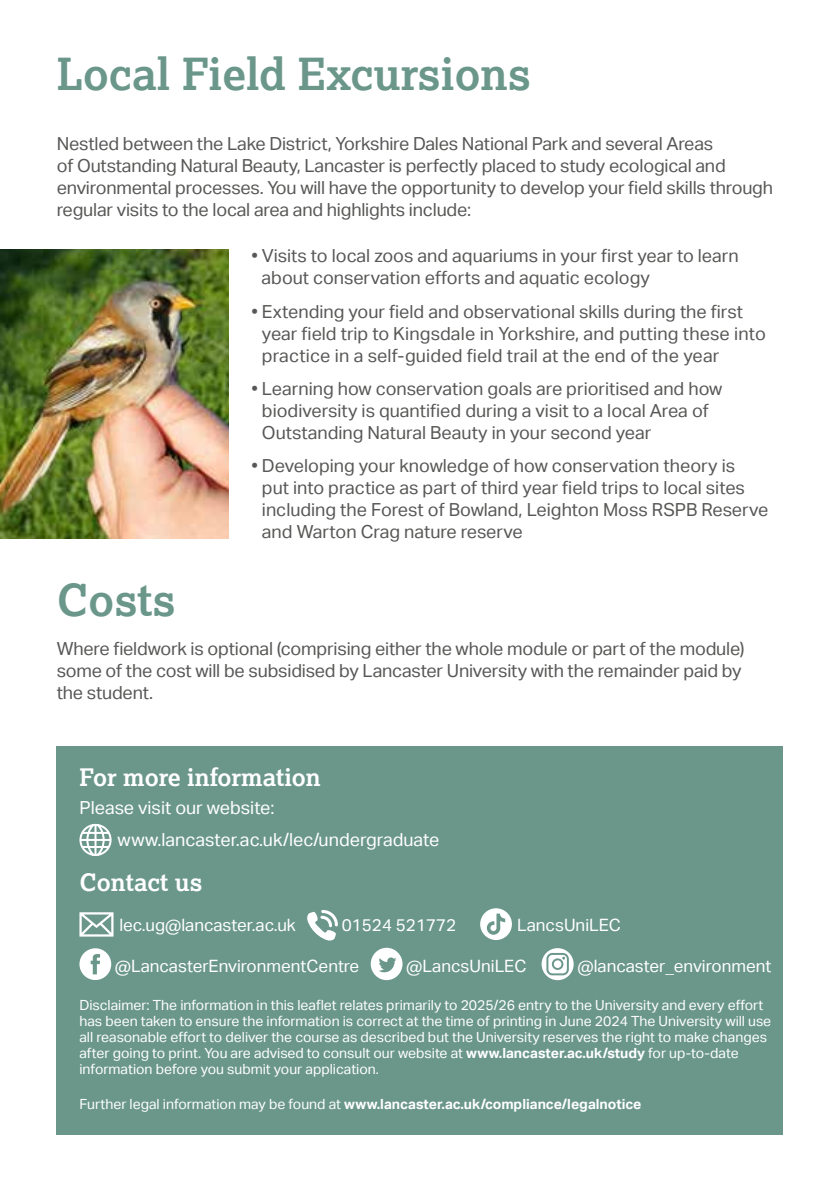
<style>
.page{position:relative;width:840px;height:1191px;background:#fff}
.page>*{position:absolute;margin:0;border:0;box-sizing:border-box;transform-origin:0 0}
.t1{font:700 44px "Lexia";color:#6b978b}
.t2{font:700 24px "Lexia";color:#fff}
.t3{font:18px/22px "Aktiv Grotesk";letter-spacing:-.01em;color:#575756}
.t4{font:18px/32px "Aktiv Grotesk";color:#fff}
.t5{font:17px "Aktiv Grotesk";color:#fff}
.t6{font:14px/16px "Aktiv Grotesk";color:#fff}
.t7{font:700 14px "Aktiv Grotesk";color:#fff}
.s1{font-weight:700}
.s2{font-weight:400}
</style>
<div class="page">
<div style="left:57px;top:746px;width:725px;height:388px;background:#6b978b"></div>
<svg style="left:79px;top:823px;width:33px;height:33px"></svg>
<svg style="left:79px;top:912px;width:34px;height:24px"></svg>
<svg style="left:307px;top:910px;width:31px;height:31px"></svg>
<svg style="left:79px;top:948px;width:32px;height:32px"></svg>
<svg style="left:370px;top:947px;width:32px;height:33px"></svg>
<svg style="left:541px;top:948px;width:32px;height:32px"></svg>
<img style="left:0;top:249px;width:229px;height:289px">
<svg style="left:480px;top:908px;width:31px;height:32px"></svg>
<h1 class="t1" style="left:57px;top:46px;width:475px">Local Field Excursions</h1>
<p class="t3" style="left:57px;top:133px;width:717px">Nestled between the Lake District, Yorkshire Dales National Park and several Areas<br>of Outstanding Natural Beauty, Lancaster is perfectly placed to study ecological and environmental processes. You will have the opportunity to develop your field skills through regular visits to the local area and highlights include:</p>
<p class="t3" style="left:261px;top:245px;width:478px;text-indent:-10px">• Visits to local zoos and aquariums in your first year to learn about conservation efforts and aquatic ecology</p>
<p class="t3" style="left:262px;top:300px;width:505px;text-indent:-11px">• Extending your field and observational skills during the first year field trip to Kingsdale in Yorkshire, and putting these into practice in a self-guided field trail at the end of the year</p>
<p class="t3" style="left:262px;top:378px;width:461px;text-indent:-11px">• Learning how conservation goals are prioritised and how biodiversity is quantified during a visit to a local Area of<br>Outstanding Natural Beauty in your second year</p>
<p class="t3" style="left:262px;top:455px;width:508px;text-indent:-11px">• Developing your knowledge of how conservation theory is<br>put into practice as part of third year field trips to local sites including the Forest of Bowland, Leighton Moss RSPB Reserve and Warton Crag nature reserve</p>
<h1 class="t1" style="left:57px;top:572px;width:120px">Costs</h1>
<p class="t3" style="left:57px;top:637px;width:689px">Where fieldwork is optional (comprising either the whole module or part of the module) some of the cost will be subsidised by Lancaster University with the remainder paid by the student.</p>
<h2 class="t2" style="left:79px;top:762px;width:243px">For more information</h2>
<p class="t4" style="left:117px;top:791px;width:323px;text-indent:-38px">Please visit our website: www.lancaster.ac.uk/lec/undergraduate</p>
<h2 class="t2" style="left:79px;top:867px;width:124px">Contact us</h2>
<p class="t5" style="left:119px;top:914px;width:178px">lec.ug@lancaster.ac.uk</p>
<p class="t5" style="left:341px;top:914px;width:116px">01524 521772</p>
<p class="t5" style="left:516px;top:914px;width:105px">LancsUniLEC</p>
<p class="t5" style="left:115px;top:955px;width:246px">@LancasterEnvironmentCentre</p>
<p class="t5" style="left:406px;top:955px;width:121px">@LancsUniLEC</p>
<p class="t5" style="left:577px;top:955px;width:195px">@lancaster_environment</p>
<p class="t6" style="left:79px;top:997px;width:692px">Disclaimer: The information in this leaflet relates primarily to 2025/26 entry to the University and every effort has been taken to ensure the information is correct at the time of printing in June 2024 The University will use all reasonable effort to deliver the course as described but the University reserves the right to make changes after going to print. You are advised to consult our website at <span class="s1">www.lancaster.ac.uk/study</span> for up-to-date information before you submit your application.</p>
<p class="t7" style="left:79px;top:1096px;width:563px"><span class="s2">Further legal information may be found at</span> www.lancaster.ac.uk/compliance/legalnotice</p>
</div>
